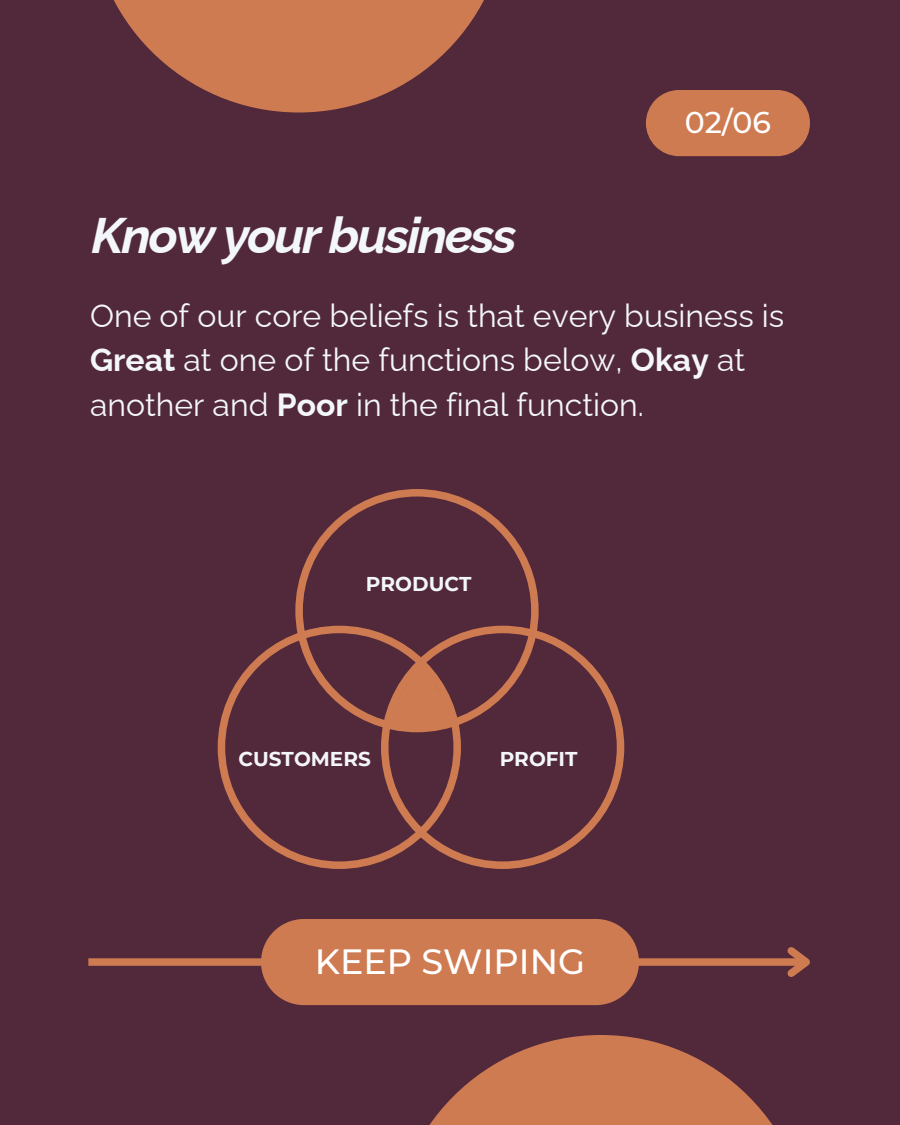
<style>
.page{position:relative;width:900px;height:1125px;background:#52293a}
.page>*{position:absolute;margin:0;border:0;box-sizing:border-box;transform-origin:0 0}
.t1{font:italic 700 50px "Raleway";letter-spacing:-.04em;color:#f3f6fa}
.t2{font:500 35px "Montserrat";color:#fff}
.t3{font:32px/44.2px "Raleway";color:#f3f6fa}
.t4{font:500 30px "Montserrat";color:#fff}
.t5{font:700 20px "Montserrat";color:#f3f6fa}
.s1{font-weight:700}
</style>
<div class="page">
<svg style="left:113px;top:0;width:371px;height:112px;fill:#cf7b52"></svg>
<svg style="left:429px;top:1035px;width:344px;height:90px;fill:#cf7b52"></svg>
<svg style="left:646px;top:90px;width:164px;height:66px;background:#c4734f"></svg>
<div style="left:88px;top:958px;width:718px;height:8px;background:#cf7b52"></div>
<svg style="left:781px;top:947px;width:29px;height:30px"></svg>
<div style="left:261px;top:919px;width:378px;height:86px;background:#cf7b52"></div>
<svg style="left:461px;top:631px;width:163px;height:238px"></svg>
<svg style="left:218px;top:633px;width:243px;height:236px"></svg>
<svg style="left:296px;top:489px;width:243px;height:243px"></svg>
<svg style="left:384px;top:653px;width:77px;height:76px"></svg>
<h4 class="t4" style="left:685px;top:104px;width:88px">02/06</h4>
<p class="t1" style="left:92px;top:206px;width:427px">Know your business</p>
<p class="t3" style="left:90px;top:294px;width:696px">One of our core beliefs is that every business is<br><span class="s1">Great</span> at one of the functions below, <span class="s1">Okay</span> at another and <span class="s1">Poor</span> in the final function.</p>
<h3 class="t5" style="left:366px;top:572px;width:107px">PRODUCT</h3>
<p class="t5" style="left:238px;top:747px;width:134px">CUSTOMERS</p>
<p class="t5" style="left:500px;top:747px;width:79px">PROFIT</p>
<h1 class="t2" style="left:315px;top:941px;width:272px">KEEP SWIPING</h1>
</div>
